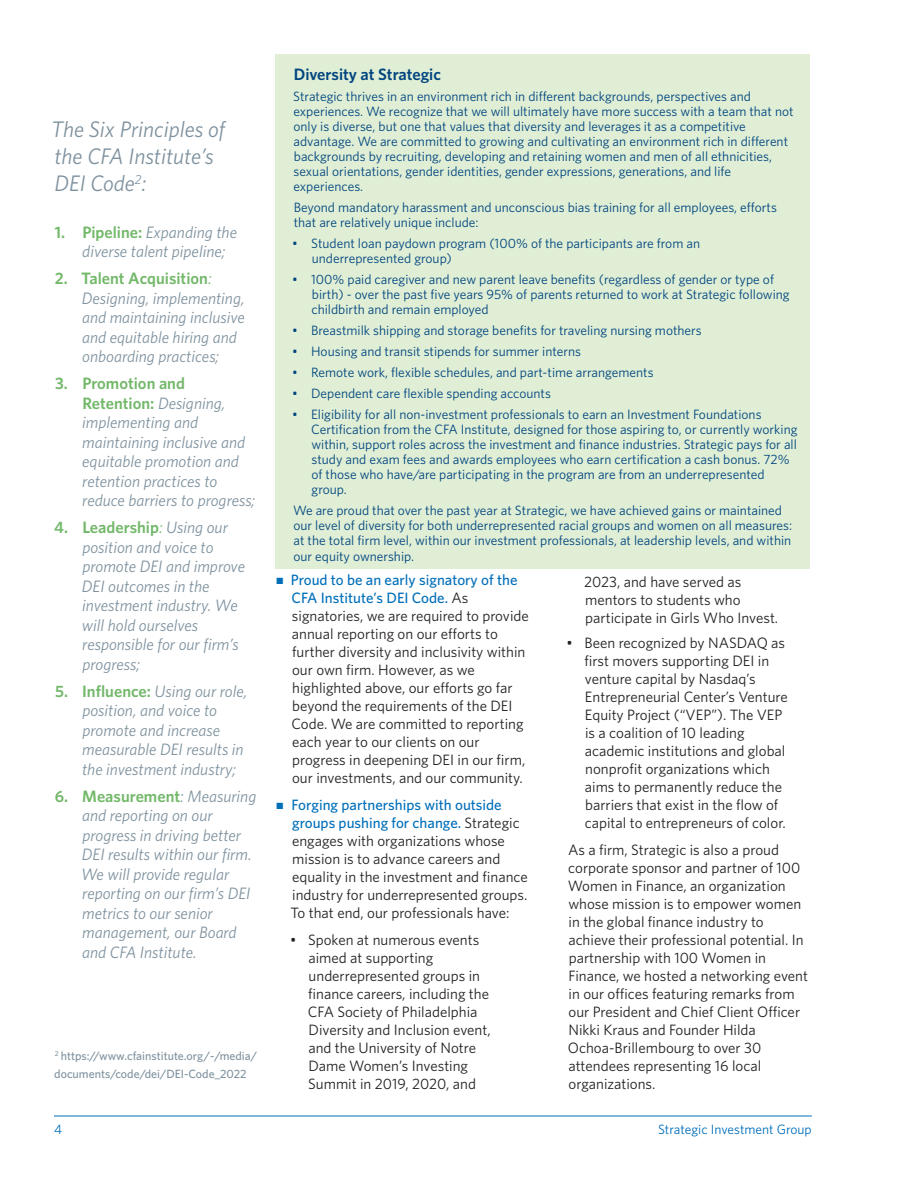
<style>
.page{position:relative;width:918px;height:1188px;background:#fff}
.page>*{position:absolute;margin:0;border:0;box-sizing:border-box;transform-origin:0 0}
.Pull_Quote{font:italic 22.5px/27px "Whitney";color:#7f929f}
.t1{font:italic 16.5px/19.5px "Whitney";color:#7f929f}
.Body_Text{font:600 16.5px "Whitney";color:#01457f}
.Body_Bullet_Point{font:15px/18px "Whitney";color:#231f20}
.Body_Text-2{font:13.5px/15px "Whitney";color:#01457f}
.t2{font:13.5px "Whitney";color:#006fba}
.Note{font:500 12px/18px "Whitney";color:#7f929f}
.s1{font-weight:600;font-style:normal;color:#73b86a}
.s2{color:#73b86a}
.s3{color:#006fba}
.s4{font-weight:500;color:#006fba}
</style>
<div class="page">
<hr style="left:54px;top:1116px;width:758px;height:1px;background:#006fba">
<div style="left:275px;top:54px;width:535px;height:515px;background:#dfeed5"></div>
<p class="Pull_Quote" style="left:51px;top:116px;width:175px">The Six Principles of the CFA Institute’s<br>DEI Code<sup>2</sup>:</p>
<p class="t1" style="left:82px;top:222px;width:156px;text-indent:-28px"><span class="s1">1. Pipeline:</span> Expanding the diverse talent pipeline;</p>
<p class="t1" style="left:82px;top:269px;width:165px;text-indent:-27px"><span class="s1">2. Talent Acquisition</span><span class="s2">:<br></span>Designing, implementing, and maintaining inclusive and equitable hiring and onboarding practices;</p>
<p class="t1" style="left:82px;top:374px;width:175px;text-indent:-27px"><span class="s1">3. Promotion and<br>Retention:</span> Designing, implementing and maintaining inclusive and equitable promotion and retention practices to reduce barriers to progress;</p>
<p class="t1" style="left:82px;top:518px;width:165px;text-indent:-28px"><span class="s1">4. Leadership</span><span class="s2">:</span> Using our position and voice to promote DEI and improve<br>DEI outcomes in the investment industry. We will hold ourselves responsible for our firm’s progress;</p>
<p class="t1" style="left:82px;top:681px;width:167px;text-indent:-27px"><span class="s1">5. Influence:</span> Using our role, position, and voice to promote and increase measurable DEI results in the investment industry;</p>
<p class="t1" style="left:81px;top:786px;width:177px;text-indent:-26px"><span class="s1">6. Measurement</span>: Measuring and reporting on our progress in driving better<br>DEI results within our firm.<br>We will provide regular reporting on our firm’s DEI metrics to our senior management, our Board and CFA Institute.</p>
<p class="Note" style="left:54px;top:1047px;width:204px"><sup>2</sup> https://www.cfainstitute.org/-/media/ documents/code/dei/DEI-Code_2022</p>
<p class="Body_Text" style="left:294px;top:63px;width:149px">Diversity at Strategic</p>
<p class="Body_Text-2" style="left:293px;top:88px;width:502px">Strategic thrives in an environment rich in different backgrounds, perspectives and experiences. We recognize that we will ultimately have more success with a team that not only is diverse, but one that values that diversity and leverages it as a competitive advantage. We are committed to growing and cultivating an environment rich in different backgrounds by recruiting, developing and retaining women and men of all ethnicities, sexual orientations, gender identities, gender expressions, generations, and life experiences.</p>
<p class="Body_Text-2" style="left:294px;top:199px;width:485px">Beyond mandatory harassment and unconscious bias training for all employees, efforts that are relatively unique include:</p>
<p class="Body_Text-2" style="left:312px;top:235px;width:390px;text-indent:-20px">• Student loan paydown program (100% of the participants are from an underrepresented group)</p>
<p class="Body_Text-2" style="left:311px;top:271px;width:480px;text-indent:-19px">• 100% paid caregiver and new parent leave benefits (regardless of gender or type of birth) - over the past five years 95% of parents returned to work at Strategic following childbirth and remain employed</p>
<p class="Body_Text-2" style="left:292px;top:322px;width:411px">• Breastmilk shipping and storage benefits for traveling nursing mothers</p>
<p class="Body_Text-2" style="left:292px;top:343px;width:291px">• Housing and transit stipends for summer interns</p>
<p class="Body_Text-2" style="left:292px;top:364px;width:363px">• Remote work, flexible schedules, and part-time arrangements</p>
<p class="Body_Text-2" style="left:292px;top:385px;width:261px">• Dependent care flexible spending accounts</p>
<p class="Body_Text-2" style="left:311px;top:406px;width:488px;text-indent:-19px">• Eligibility for all non-investment professionals to earn an Investment Foundations Certification from the CFA Institute, designed for those aspiring to, or currently working within, support roles across the investment and finance industries. Strategic pays for all study and exam fees and awards employees who earn certification a cash bonus. 72% of those who have/are participating in the program are from an underrepresented group.</p>
<p class="Body_Text-2" style="left:293px;top:502px;width:501px">We are proud that over the past year at Strategic, we have achieved gains or maintained our level of diversity for both underrepresented racial groups and women on all measures: at the total firm level, within our investment professionals, at leadership levels, and within</p>
<p class="Body_Text-2" style="left:293px;top:548px;width:122px">our equity ownership.</p>
<p class="Body_Bullet_Point" style="left:291px;top:570px;width:239px;text-indent:-15px"><span class="s3">■</span> <span class="s4">Proud to be an early signatory of the CFA Institute’s DEI Code.</span> As signatories, we are required to provide annual reporting on our efforts to further diversity and inclusivity within our own firm. However, as we highlighted above, our efforts go far beyond the requirements of the DEI Code. We are committed to reporting each year to our clients on our progress in deepening DEI in our firm, our investments, and our community.</p>
<p class="Body_Bullet_Point" style="left:291px;top:795px;width:239px;text-indent:-14px"><span class="s3">■</span> <span class="s4">Forging partnerships with outside groups pushing for change.</span> Strategic engages with organizations whose mission is to advance careers and equality in the investment and finance industry for underrepresented groups.<br>To that end, our professionals have:</p>
<p class="Body_Bullet_Point" style="left:308px;top:930px;width:184px;text-indent:-18px">• Spoken at numerous events aimed at supporting underrepresented groups in finance careers, including the<br>CFA Society of Philadelphia<br>Diversity and Inclusion event, and the University of Notre<br>Dame Women’s Investing<br>Summit in 2019, 2020, and</p>
<p class="Body_Bullet_Point" style="left:584px;top:572px;width:196px">2023, and have served as mentors to students who participate in Girls Who Invest.</p>
<p class="Body_Bullet_Point" style="left:585px;top:634px;width:205px;text-indent:-18px">• Been recognized by NASDAQ as first movers supporting DEI in venture capital by Nasdaq’s<br>Entrepreneurial Center’s Venture<br>Equity Project (“VEP”). The VEP is a coalition of 10 leading academic institutions and global nonprofit organizations which aims to permanently reduce the barriers that exist in the flow of capital to entrepreneurs of color.</p>
<p class="Body_Bullet_Point" style="left:568px;top:841px;width:242px">As a firm, Strategic is also a proud corporate sponsor and partner of 100<br>Women in Finance, an organization whose mission is to empower women in the global finance industry to achieve their professional potential. In partnership with 100 Women in Finance, we hosted a networking event in our offices featuring remarks from our President and Chief Client Officer Nikki Kraus and Founder Hilda Ochoa-Brillembourg to over 30 attendees representing 16 local organizations.</p>
<p class="t2" style="left:54px;top:1121px;width:10px">4</p>
<p class="t2" style="left:658px;top:1121px;width:155px">Strategic Investment Group</p>
</div>
